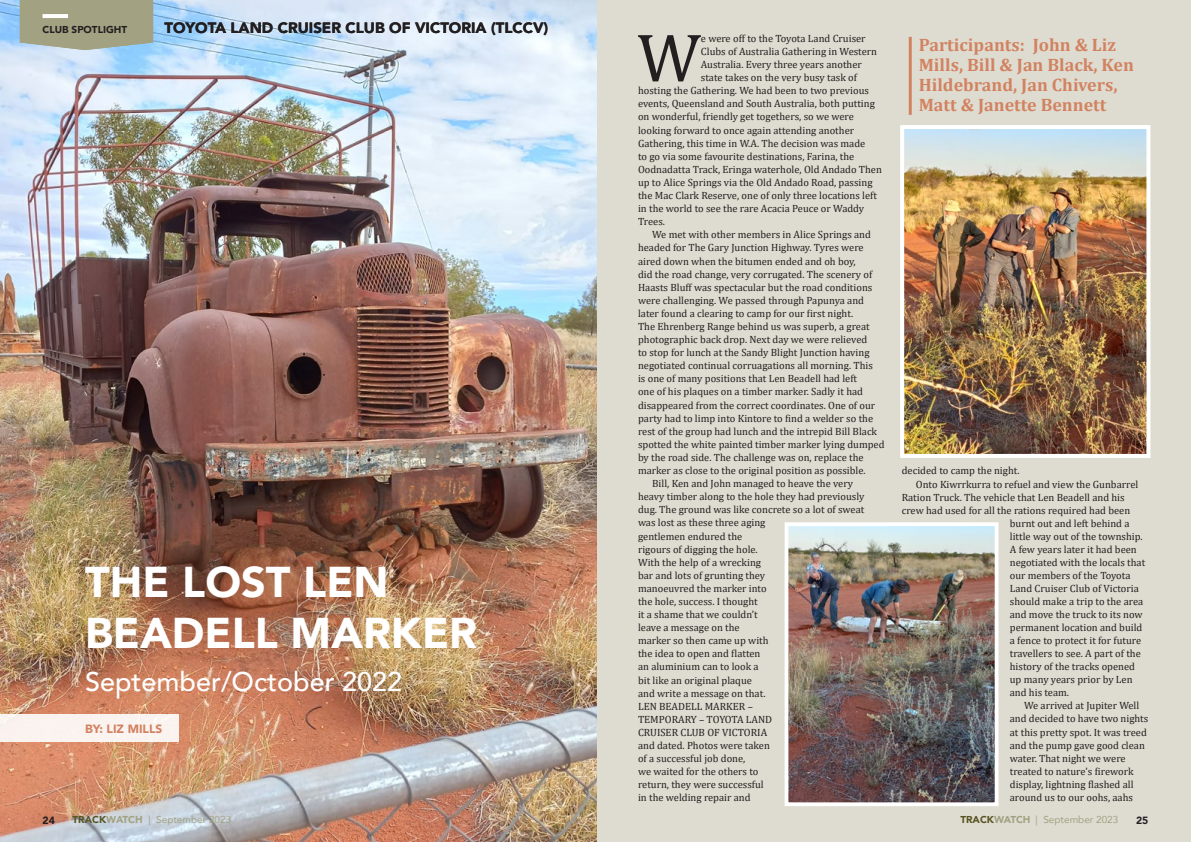
<style>
.page{position:relative;width:1191px;height:842px;background:#fff}
.page>*{position:absolute;margin:0;border:0;box-sizing:border-box;transform-origin:0 0}
.t1{font:69px "Cambria";color:#231f20}
.t2{font:900 43px/51.6px "Avenir";color:#fff}
.t3{font:500 27px "Avenir";color:#fff}
.t4{font:700 18px/20px "Cambria";color:#d28261}
.t5{font:900 15px "Avenir";color:#231f20}
.t6{font:900 12px "Avenir";color:#d28261}
.t7{font:10.5px "Cambria";color:#231f20}
.t8{font:900 10.5px "Avenir";color:#231f20}
.t9{font:10px "Avenir";color:#a2a182}
.t10{font:900 10px "Avenir";color:#231f20}
.s1{font-weight:900;color:#595423}
.s2{font-weight:900}
</style>
<div class="page">
<div style="left:595px;top:0;width:596px;height:842px;background:#dedcd0"></div>
<img style="left:0;top:0;width:597px;height:842px">
<div style="left:0;top:714px;width:179px;height:28px;background:#fbf3ef"></div>
<hr style="left:908px;top:37px;width:3px;height:78px;background:#d28261">
<img style="left:905px;top:130px;width:240px;height:323px">
<div style="left:900px;top:125px;width:250px;height:333px;border:4px solid #fff"></div>
<img style="left:789px;top:527px;width:204px;height:274px">
<div style="left:784px;top:522px;width:214px;height:284px;border:4px solid #fff"></div>
<svg style="left:20px;top:0;width:133px;height:50px;background:#a2a48a"></svg>
<hr style="left:43px;top:14px;width:25px;height:4px;background:#fff">
<p class="t10" style="left:43px;top:21px;width:86px">CLUB SPOTLIGHT</p>
<h3 class="t5" style="left:164px;top:15px;width:385px">TOYOTA LAND CRUISER CLUB OF VICTORIA (TLCCV)</h3>
<h2 class="t2" style="left:85px;top:555px;width:393px">THE LOST LEN<br>BEADELL MARKER</h2>
<h3 class="t3" style="left:85px;top:659px;width:319px">September/October 2022</h3>
<p class="t6" style="left:85px;top:718px;width:79px">BY: LIZ MILLS</p>
<h1 class="t1" style="left:637px;top:17px;width:65px">W</h1>
<p class="t7" style="left:701px;top:32px;width:166px">e were off to the Toyota Land Cruiser</p>
<p class="t7" style="left:701px;top:45px;width:178px">Clubs of Australia Gathering in Western</p>
<p class="t7" style="left:701px;top:58px;width:162px">Australia. Every three years another</p>
<p class="t7" style="left:701px;top:71px;width:158px">state takes on the very busy task of</p>
<p class="t7" style="left:638px;top:85px;width:232px">hosting the Gathering. We had been to two previous</p>
<p class="t7" style="left:638px;top:98px;width:238px">events, Queensland and South Australia, both putting</p>
<p class="t7" style="left:638px;top:111px;width:217px">on wonderful, friendly get togethers, so we were</p>
<p class="t7" style="left:638px;top:124px;width:218px">looking forward to once again attending another</p>
<p class="t7" style="left:638px;top:137px;width:229px">Gathering, this time in W.A. The decision was made</p>
<p class="t7" style="left:638px;top:150px;width:218px">to go via some favourite destinations, Farina, the</p>
<p class="t7" style="left:638px;top:163px;width:245px">Oodnadatta Track, Eringa waterhole, Old Andado Then</p>
<p class="t7" style="left:638px;top:176px;width:236px">up to Alice Springs via the Old Andado Road, passing</p>
<p class="t7" style="left:638px;top:189px;width:240px">the Mac Clark Reserve, one of only three locations left</p>
<p class="t7" style="left:638px;top:202px;width:228px">in the world to see the rare Acacia Peuce or Waddy</p>
<p class="t7" style="left:638px;top:215px;width:28px">Trees.</p>
<p class="t7" style="left:652px;top:229px;width:220px">We met with other members in Alice Springs and</p>
<p class="t7" style="left:638px;top:242px;width:227px">headed for The Gary Junction Highway. Tyres were</p>
<p class="t7" style="left:638px;top:255px;width:219px">aired down when the bitumen ended and oh boy,</p>
<p class="t7" style="left:638px;top:268px;width:236px">did the road change, very corrugated. The scenery of</p>
<p class="t7" style="left:638px;top:281px;width:236px">Haasts Bluff was spectacular but the road conditions</p>
<p class="t7" style="left:638px;top:294px;width:227px">were challenging. We passed through Papunya and</p>
<p class="t7" style="left:638px;top:307px;width:217px">later found a clearing to camp for our first night.</p>
<p class="t7" style="left:638px;top:320px;width:233px">The Ehrenberg Range behind us was superb, a great</p>
<p class="t7" style="left:638px;top:333px;width:231px">photographic back drop. Next day we were relieved</p>
<p class="t7" style="left:638px;top:346px;width:233px">to stop for lunch at the Sandy Blight Junction having</p>
<p class="t7" style="left:638px;top:359px;width:236px">negotiated continual corruagations all morning. This</p>
<p class="t7" style="left:638px;top:373px;width:221px">is one of many positions that Len Beadell had left</p>
<p class="t7" style="left:638px;top:386px;width:226px">one of his plaques on a timber marker. Sadly it had</p>
<p class="t7" style="left:638px;top:399px;width:239px">disappeared from the correct coordinates. One of our</p>
<p class="t7" style="left:638px;top:412px;width:237px">party had to limp into Kintore to find a welder so the</p>
<p class="t7" style="left:638px;top:425px;width:241px">rest of the group had lunch and the intrepid Bill Black</p>
<p class="t7" style="left:638px;top:438px;width:248px">spotted the white painted timber marker lying dumped</p>
<p class="t7" style="left:638px;top:451px;width:227px">by the road side. The challenge was on, replace the</p>
<p class="t7" style="left:638px;top:464px;width:229px">marker as close to the original position as possible.</p>
<p class="t7" style="left:652px;top:477px;width:202px">Bill, Ken and John managed to heave the very</p>
<p class="t7" style="left:638px;top:490px;width:228px">heavy timber along to the hole they had previously</p>
<p class="t7" style="left:638px;top:504px;width:228px">dug. The ground was like concrete so a lot of sweat</p>
<p class="t7" style="left:638px;top:517px;width:129px">was lost as these three aging</p>
<p class="t7" style="left:638px;top:530px;width:106px">gentlemen endured the</p>
<p class="t7" style="left:638px;top:543px;width:121px">rigours of digging the hole.</p>
<p class="t7" style="left:638px;top:556px;width:124px">With the help of a wrecking</p>
<p class="t7" style="left:638px;top:569px;width:129px">bar and lots of grunting they</p>
<p class="t7" style="left:638px;top:582px;width:130px">manoeuvred the marker into</p>
<p class="t7" style="left:638px;top:595px;width:121px">the hole, success. I thought</p>
<p class="t7" style="left:638px;top:608px;width:121px">it a shame that we couldn’t</p>
<p class="t7" style="left:638px;top:621px;width:103px">leave a message on the</p>
<p class="t7" style="left:638px;top:634px;width:132px">marker so then came up with</p>
<p class="t7" style="left:638px;top:648px;width:124px">the idea to open and flatten</p>
<p class="t7" style="left:638px;top:661px;width:122px">an aluminium can to look a</p>
<p class="t7" style="left:638px;top:674px;width:115px">bit like an original plaque</p>
<p class="t7" style="left:638px;top:687px;width:129px">and write a message on that.</p>
<p class="t7" style="left:638px;top:700px;width:116px">LEN BEADELL MARKER –</p>
<p class="t7" style="left:638px;top:713px;width:136px">TEMPORARY – TOYOTA LAND</p>
<p class="t7" style="left:638px;top:726px;width:131px">CRUISER CLUB OF VICTORIA</p>
<p class="t7" style="left:638px;top:739px;width:133px">and dated. Photos were taken</p>
<p class="t7" style="left:638px;top:752px;width:109px">of a successful job done,</p>
<p class="t7" style="left:638px;top:765px;width:122px">we waited for the others to</p>
<p class="t7" style="left:638px;top:778px;width:127px">return, they were successful</p>
<p class="t7" style="left:638px;top:792px;width:114px">in the welding repair and</p>
<h3 class="t4" style="left:918px;top:34px;width:217px">Participants: John &amp; Liz<br>Mills, Bill &amp; Jan Black, Ken<br>Hildebrand, Jan Chivers,<br>Matt &amp; Janette Bennett</h3>
<p class="t7" style="left:901px;top:465px;width:119px">decided to camp the night.</p>
<p class="t7" style="left:916px;top:478px;width:224px">Onto Kiwrrkurra to refuel and view the Gunbarrel</p>
<p class="t7" style="left:901px;top:491px;width:224px">Ration Truck. The vehicle that Len Beadell and his</p>
<p class="t7" style="left:901px;top:504px;width:230px">crew had used for all the rations required had been</p>
<p class="t7" style="left:1009px;top:517px;width:121px">burnt out and left behind a</p>
<p class="t7" style="left:1009px;top:530px;width:134px">little way out of the township.</p>
<p class="t7" style="left:1009px;top:543px;width:128px">A few years later it had been</p>
<p class="t7" style="left:1009px;top:556px;width:137px">negotiated with the locals that</p>
<p class="t7" style="left:1009px;top:569px;width:122px">our members of the Toyota</p>
<p class="t7" style="left:1009px;top:582px;width:130px">Land Cruiser Club of Victoria</p>
<p class="t7" style="left:1009px;top:595px;width:135px">should make a trip to the area</p>
<p class="t7" style="left:1009px;top:608px;width:134px">and move the truck to its now</p>
<p class="t7" style="left:1009px;top:621px;width:134px">permanent location and build</p>
<p class="t7" style="left:1009px;top:634px;width:133px">a fence to protect it for future</p>
<p class="t7" style="left:1009px;top:647px;width:132px">travellers to see. A part of the</p>
<p class="t7" style="left:1009px;top:660px;width:127px">history of the tracks opened</p>
<p class="t7" style="left:1009px;top:673px;width:124px">up many years prior by Len</p>
<p class="t7" style="left:1009px;top:687px;width:61px">and his team.</p>
<p class="t7" style="left:1024px;top:700px;width:117px">We arrived at Jupiter Well</p>
<p class="t7" style="left:1009px;top:713px;width:140px">and decided to have two nights</p>
<p class="t7" style="left:1009px;top:726px;width:139px">at this pretty spot. It was treed</p>
<p class="t7" style="left:1009px;top:739px;width:137px">and the pump gave good clean</p>
<p class="t7" style="left:1009px;top:752px;width:117px">water. That night we were</p>
<p class="t7" style="left:1009px;top:765px;width:125px">treated to nature’s firework</p>
<p class="t7" style="left:1009px;top:778px;width:125px">display, lightning flashed all</p>
<p class="t7" style="left:1009px;top:791px;width:125px">around us to our oohs, aahs</p>
<p class="t8" style="left:43px;top:811px;width:14px">24</p>
<p class="t9" style="left:73px;top:812px;width:160px"><span class="s1">TRACK</span><span class="s2">WATCH</span> | September 2023</p>
<p class="t9" style="left:960px;top:812px;width:159px"><span class="s1">TRACK</span><span class="s2">WATCH</span> | September 2023</p>
<p class="t8" style="left:1136px;top:811px;width:14px">25</p>
</div>
